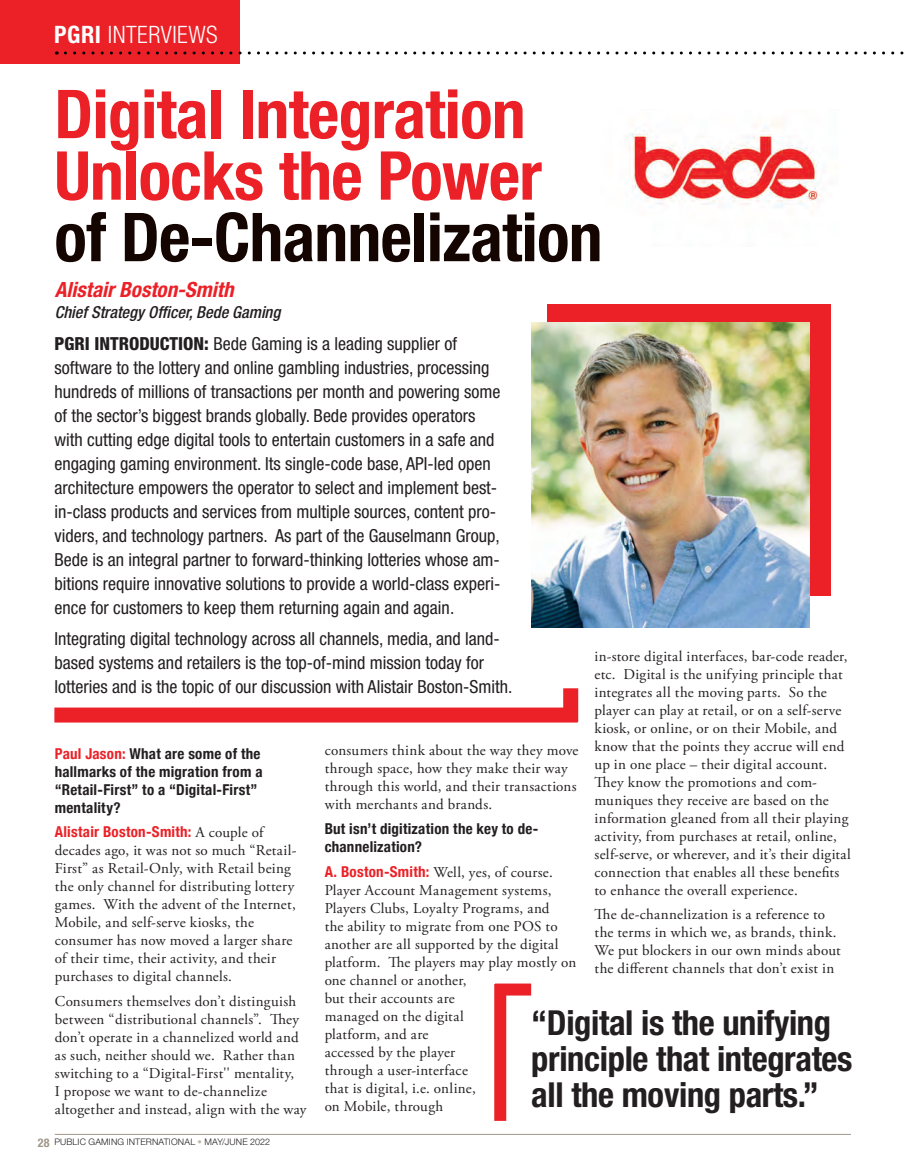
<style>
.page{position:relative;width:905px;height:1175px;background:#fff}
.page>*{position:absolute;margin:0;border:0;box-sizing:border-box;transform-origin:0 0}
.t1{font:700 condensed 67.5px/61.5px "Helvetica Neue LT Std";letter-spacing:-.01em;color:#eb2127}
.t2{font:700 condensed 34.5px/36px "Helvetica Neue LT Std";letter-spacing:-.01em;color:#231f20}
.t3{font:300 condensed 24px "Helvetica Neue LT Std";letter-spacing:.02em;color:#fff}
.t4{font:italic 700 condensed 21px "Helvetica Neue LT Std";color:#eb2127}
.t5{font:condensed 18px/24px "Helvetica Neue LT Std";color:#231f20}
.t6{font:italic 500 condensed 16.5px "Helvetica Neue LT Std";color:#231f20}
.t7{font:15px/18px "Adobe Garamond Pro";letter-spacing:.02em;color:#231f20}
.t8{font:700 condensed 15px/18px "Helvetica Neue";letter-spacing:.015em;color:#231f20}
.t9{font:300 9px "Helvetica Neue LT Std";letter-spacing:.02em;color:#231f20}
.s1{font-weight:700}
.s2{color:#140500}
.s3{font-weight:800}
.s4{font-family:"Helvetica Neue";font-weight:700;font-stretch:condensed;color:#eb2127}
.s5{color:#eb2127}
.s6{font-weight:700;font-stretch:condensed;font-size:12px;color:#a19689}
.s7{color:#beb6ad}
</style>
<div class="page">
<hr style="left:55px;top:1134px;width:795px;height:1px;background:#a19689">
<img style="left:626px;top:120px;width:196px;height:88px">
<div style="left:0;top:0;width:239px;height:63px;background:#eb2127"></div>
<svg style="left:65px;top:51px;width:839px;height:3px"></svg>
<div style="left:54px;top:707px;width:523px;height:15px;background:#eb2127"></div>
<div style="left:563px;top:688px;width:15px;height:33px;background:#eb2127"></div>
<div style="left:547px;top:304px;width:283px;height:291px;background:#eb2127"></div>
<img style="left:531px;top:323px;width:278px;height:305px">
<div style="left:494px;top:984px;width:12px;height:136px;background:#eb2127"></div>
<div style="left:495px;top:983px;width:36px;height:12px;background:#eb2127"></div>
<p class="t3" style="left:54px;top:20px;width:165px"><span class="s1">PGRI</span> INTERVIEWS</p>
<p class="t1" style="left:54px;top:82px;width:549px">Digital Integration<br>Unlocks the Power <span class="s2">of De-Channelization</span></p>
<p class="t4" style="left:55px;top:276px;width:180px">Alistair Boston-Smith</p>
<p class="t6" style="left:55px;top:303px;width:227px">Chief Strategy Officer, Bede Gaming</p>
<p class="t5" style="left:54px;top:332px;width:447px"><span class="s3">PGRI INTRODUCTION:</span> Bede Gaming is a leading supplier of software to the lottery and online gambling industries, processing hundreds of millions of transactions per month and powering some of the sector’s biggest brands globally. Bede provides operators with cutting edge digital tools to entertain customers in a safe and engaging gaming environment. Its single-code base, API-led open architecture empowers the operator to select and implement best&shy;in-class products and services from multiple sources, content pro&shy;viders, and technology partners. As part of the Gauselmann Group, Bede is an integral partner to forward-thinking lotteries whose am&shy;bitions require innovative solutions to provide a world-class experi&shy;ence for customers to keep them returning again and again.</p>
<p class="t5" style="left:54px;top:626px;width:459px">Integrating digital technology across all channels, media, and land&shy;based systems and retailers is the top-of-mind mission today for lotteries and is the topic of our discussion with Alistair Boston-Smith.</p>
<p class="t7" style="left:594px;top:647px;width:258px">in-store digital interfaces, bar-code reader, etc. Digital is the unifying principle that integrates all the moving parts. So the player can play at retail, or on a self-serve kiosk, or online, or on their Mobile, and know that the points they accrue will end up in one place – their digital account.<br>They know the promotions and com&shy;muniques they receive are based on the information gleaned from all their playing activity, from purchases at retail, online, self-serve, or wherever, and it’s their digital connection that enables all these benefits to enhance the overall experience.</p>
<p class="t7" style="left:594px;top:906px;width:248px">The de-channelization is a reference to the terms in which we, as brands, think.<br>We put blockers in our own minds about the different channels that don’t exist in</p>
<p class="t7" style="left:324px;top:742px;width:255px">consumers think about the way they move through space, how they make their way through this world, and their transactions with merchants and brands.</p>
<p class="t8" style="left:324px;top:818px;width:215px">But isn’t digitization the key to de&shy;channelization?</p>
<p class="t7" style="left:324px;top:863px;width:253px"><span class="s4">A. Boston-Smith:</span> Well, yes, of course.<br>Player Account Management systems,<br>Players Clubs, Loyalty Programs, and<br>the ability to migrate from one POS to another are all supported by the digital platform. The players may play mostly on one channel or another,<br>but their accounts are<br>managed on the digital<br>platform, and are<br>accessed by the player<br>through a user-interface<br>that is digital, i.e. online,<br>on Mobile, through</p>
<p class="t8" style="left:55px;top:743px;width:209px"><span class="s5">Paul Jason:</span> What are some of the hallmarks of the migration from a “Retail-First” to a “Digital-First” mentality?</p>
<p class="t7" style="left:55px;top:824px;width:243px"><span class="s4">Alistair Boston-Smith:</span> A couple of decades ago, it was not so much “Retail-First” as Retail-Only, with Retail being the only channel for distributing lottery games. With the advent of the Internet, Mobile, and self-serve kiosks, the consumer has now moved a larger share of their time, their activity, and their purchases to digital channels.</p>
<p class="t7" style="left:55px;top:993px;width:253px">Consumers themselves don’t distinguish between “distributional channels”. They don’t operate in a channelized world and as such, neither should we. Rather than switching to a “Digital-First'' mentality,<br>I propose we want to de-channelize altogether and instead, align with the way</p>
<p class="t2" style="left:531px;top:1004px;width:323px">“Digital is the unifying principle that integrates all the moving parts.”</p>
<p class="t9" style="left:38px;top:1135px;width:234px"><span class="s6">28</span> PUBLIC GAMING INTERNATIONAL <span class="s7">•</span> MAY/JUNE 2022</p>
</div>
